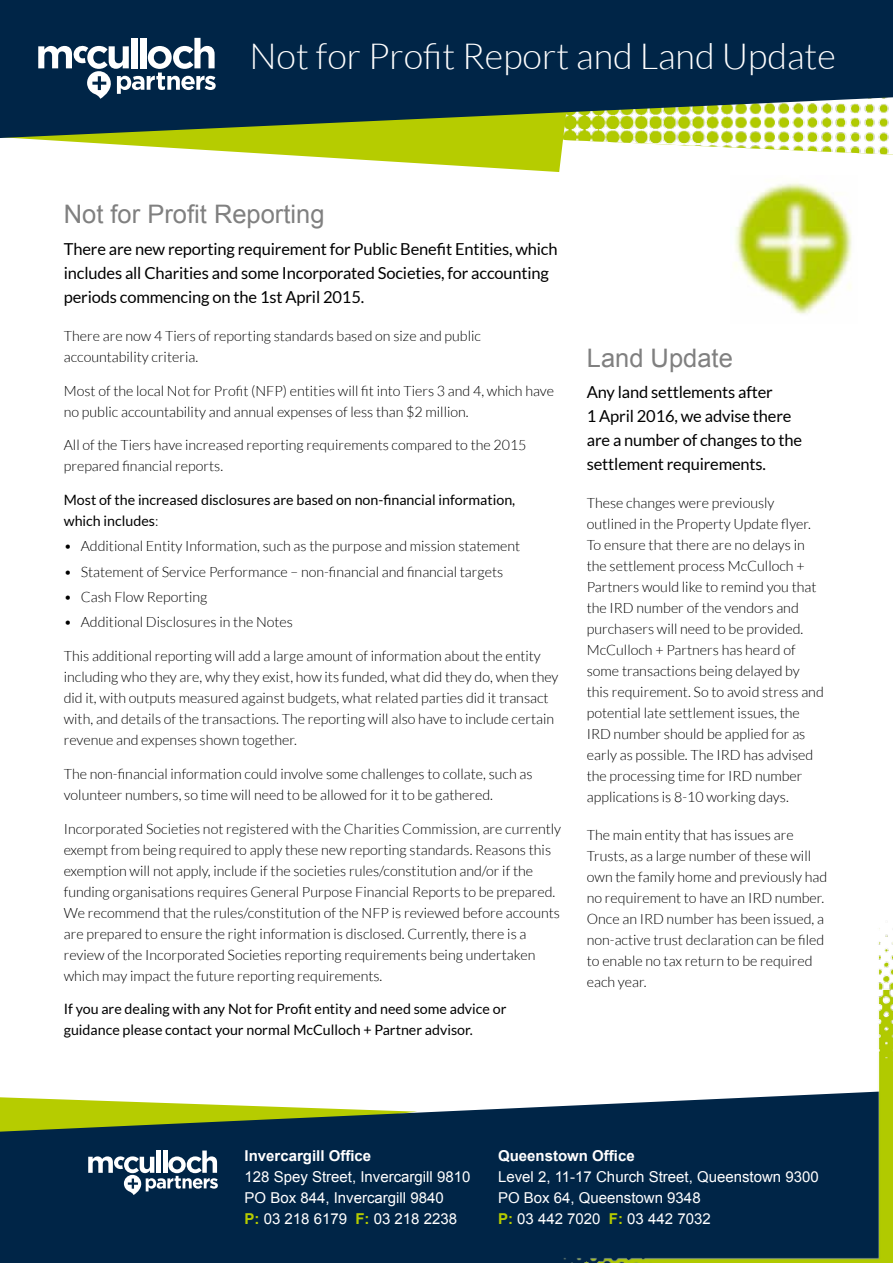
<style>
.page{position:relative;width:893px;height:1263px;background:#fff}
.page>*{position:absolute;margin:0;border:0;box-sizing:border-box;transform-origin:0 0}
.t1{font:300 36px "Lato";color:#fff}
.t2{font:25.5px "Arial";color:#808080}
.t3{font:16.5px/24px "Lato";letter-spacing:-.01em;color:#000}
.t4{font:15px "Arial";color:#fff}
.t5{font:700 15px "Arial";color:#fff}
.t6{font:300 14.25px/21px "Lato";color:#000}
.t7{font:14.25px/21px "Lato";color:#000}
.s1{font-weight:300}
.s2{font-weight:700;color:#b6cc00}
</style>
<div class="page">
<img style="left:734px;top:181px;width:118px;height:133px">
<div style="left:0;top:1108px;width:508px;height:155px;background:#002547"></div>
<img style="left:569px;top:138px;width:324px;height:17px">
<svg style="left:14px;top:138px;width:555px;height:34px"></svg>
<svg style="left:0;top:0;width:893px;height:138px;background:#204247"></svg>
<img style="left:508px;top:928px;width:385px;height:335px">
<svg style="left:38px;top:38px;width:178px;height:61px"></svg>
<svg style="left:0;top:1097px;width:417px;height:98px;background:#415e51"></svg>
<h1 class="t1" style="left:249px;top:37px;width:588px">Not for Profit Report and Land Update</h1>
<h2 class="t2" style="left:64px;top:198px;width:262px">Not for Profit Reporting</h2>
<p class="t3" style="left:64px;top:237px;width:495px">There are new reporting requirement for Public Benefit Entities, which includes all Charities and some Incorporated Societies, for accounting periods commencing on the 1st April 2015.</p>
<p class="t6" style="left:64px;top:325px;width:419px">There are now 4 Tiers of reporting standards based on size and public accountability criteria.</p>
<p class="t6" style="left:64px;top:380px;width:492px">Most of the local Not for Profit (NFP) entities will fit into Tiers 3 and 4, which have no public accountability and annual expenses of less than $2 million.</p>
<p class="t6" style="left:64px;top:435px;width:464px">All of the Tiers have increased reporting requirements compared to the 2015 prepared financial reports.</p>
<p class="t7" style="left:64px;top:489px;width:453px">Most of the increased disclosures are based on non-financial information, which includes<span class="s1">:</span></p>
<p class="t6" style="left:64px;top:536px;width:458px">• Additional Entity Information, such as the purpose and mission statement</p>
<p class="t6" style="left:64px;top:561px;width:441px">• Statement of Service Performance – non-financial and financial targets</p>
<p class="t6" style="left:64px;top:586px;width:145px">• Cash Flow Reporting</p>
<p class="t6" style="left:64px;top:612px;width:231px">• Additional Disclosures in the Notes</p>
<p class="t6" style="left:64px;top:645px;width:496px">This additional reporting will add a large amount of information about the entity including who they are, why they exist, how its funded, what did they do, when they did it, with outputs measured against budgets, what related parties did it transact with, and details of the transactions. The reporting will also have to include certain revenue and expenses shown together.</p>
<p class="t6" style="left:64px;top:763px;width:470px">The non-financial information could involve some challenges to collate, such as volunteer numbers, so time will need to be allowed for it to be gathered.</p>
<p class="t6" style="left:64px;top:818px;width:499px">Incorporated Societies not registered with the Charities Commission, are currently exempt from being required to apply these new reporting standards. Reasons this exemption will not apply, include if the societies rules/constitution and/or if the funding organisations requires General Purpose Financial Reports to be prepared.<br>We recommend that the rules/constitution of the NFP is reviewed before accounts are prepared to ensure the right information is disclosed. Currently, there is a review of the Incorporated Societies reporting requirements being undertaken which may impact the future reporting requirements.</p>
<p class="t7" style="left:64px;top:998px;width:444px">If you are dealing with any Not for Profit entity and need some advice or guidance please contact your normal McCulloch + Partner advisor.</p>
<h2 class="t2" style="left:587px;top:341px;width:148px">Land Update</h2>
<p class="t3" style="left:587px;top:380px;width:217px">Any land settlements after<br>1 April 2016, we advise there are a number of changes to the settlement requirements.</p>
<p class="t6" style="left:587px;top:492px;width:238px">These changes were previously outlined in the Property Update flyer.<br>To ensure that there are no delays in the settlement process McCulloch + Partners would like to remind you that the IRD number of the vendors and purchasers will need to be provided.<br>McCulloch + Partners has heard of some transactions being delayed by this requirement. So to avoid stress and potential late settlement issues, the IRD number should be applied for as early as possible. The IRD has advised the processing time for IRD number applications is 8-10 working days.</p>
<p class="t6" style="left:587px;top:825px;width:242px">The main entity that has issues are Trusts, as a large number of these will own the family home and previously had no requirement to have an IRD number.<br>Once an IRD number has been issued, a non-active trust declaration can be filed to enable no tax return to be required each year.</p>
<p class="t5" style="left:244px;top:1145px;width:128px">Invercargill Office</p>
<p class="t5" style="left:498px;top:1145px;width:138px">Queenstown Office</p>
<p class="t4" style="left:244px;top:1166px;width:227px">128 Spey Street, Invercargill 9810</p>
<p class="t4" style="left:498px;top:1166px;width:322px">Level 2, 11-17 Church Street, Queenstown 9300</p>
<p class="t4" style="left:244px;top:1187px;width:201px">PO Box 844, Invercargill 9840</p>
<p class="t4" style="left:498px;top:1187px;width:204px">PO Box 64, Queenstown 9348</p>
<p class="t4" style="left:244px;top:1208px;width:214px"><span class="s2">P:</span> 03 218 6179 <span class="s2">F:</span> 03 218 2238</p>
<p class="t4" style="left:498px;top:1208px;width:214px"><span class="s2">P:</span> 03 442 7020 <span class="s2">F:</span> 03 442 7032</p>
</div>
